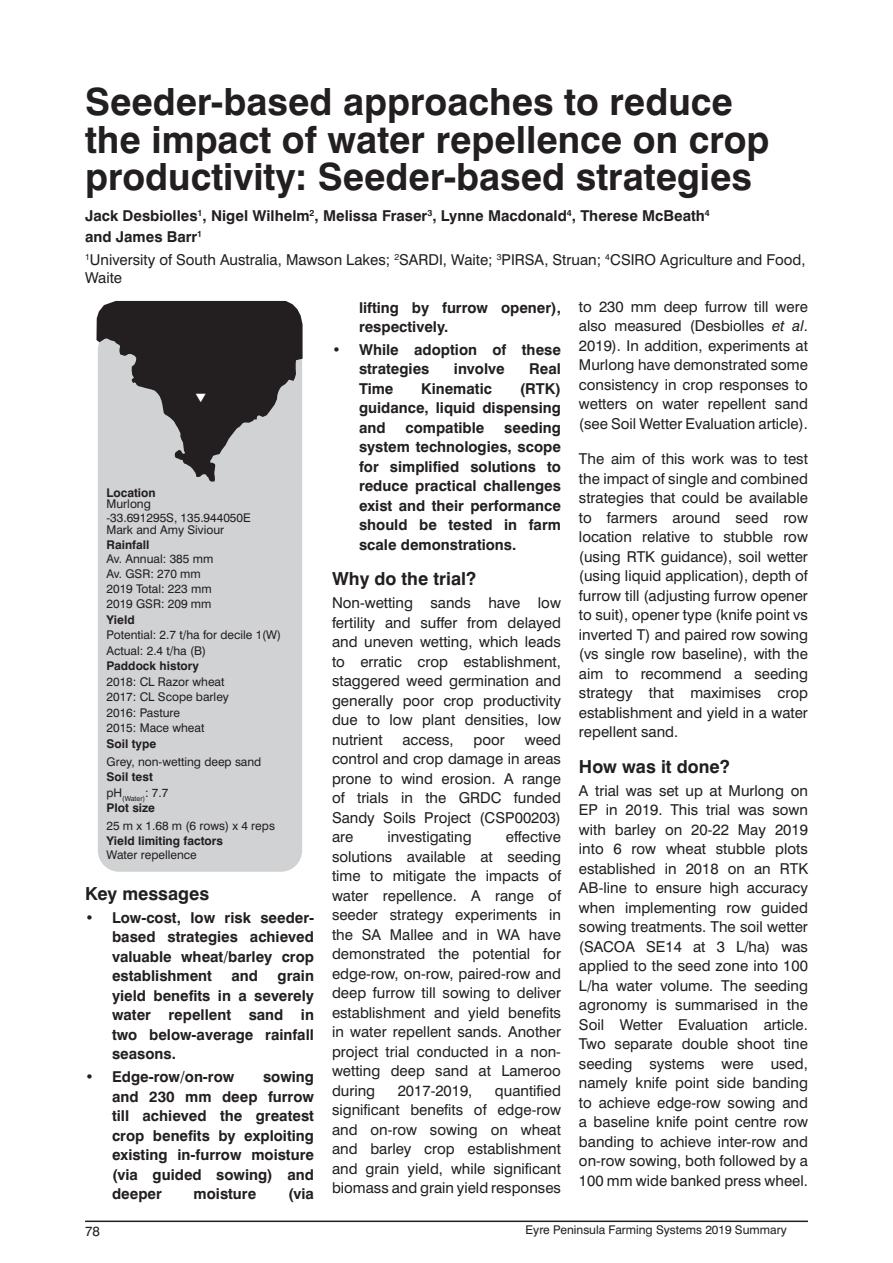
<style>
.page{position:relative;width:893px;height:1263px;background:#fff}
.page>*{position:absolute;margin:0;border:0;box-sizing:border-box;transform-origin:0 0}
.t1{font:700 37.5px/37.5px "Swiss 721 BT";color:#231f20}
.t2{font:700 18px "Swiss 721 BT";color:#231f20}
.t3{font:15px/19.5px "Swiss 721 BT";color:#231f20;text-align:justify}
.t4{font:700 15px/19.5px "Swiss 721 BT";color:#231f20;text-align:justify}
.t5{font:13.5px "Swiss 721 BT";color:#231f20}
.t6{font:12px "Swiss 721 BT";color:#231f20}
.t7{font:700 12px "Swiss 721 BT";color:#231f20}
.t8{font:7.05px "Swiss 721 BT";color:#231f20}
.s1{font-style:italic}
</style>
<div class="page">
<hr style="left:85px;top:1220px;width:723px;height:2px;background:#231f20">
<div style="left:98px;top:329px;width:204px;height:543px;background:#d1d2d4;border-radius:21px"></div>
<svg style="left:96px;top:300px;width:207px;height:182px"></svg>
<p class="t1" style="left:85px;top:83px;width:686px">Seeder-based approaches to reduce the impact of water repellence on crop productivity: Seeder-based strategies</p>
<p class="t4" style="left:85px;top:205px;width:626px;line-height:21px">Jack Desbiolles<sup>1</sup>, Nigel Wilhelm<sup>2</sup>, Melissa Fraser<sup>3</sup>, Lynne Macdonald<sup>4</sup>, Therese McBeath<sup>4 </sup>and James Barr<sup>1</sup></p>
<p class="t3" style="left:85px;top:250px;width:722px;line-height:18px"><sup>1</sup>University of South Australia, Mawson Lakes; <sup>2</sup>SARDI, Waite; <sup>3</sup>PIRSA, Struan; <sup>4</sup>CSIRO Agriculture and Food,<br>Waite</p>
<p class="t7" style="left:107px;top:485px;width:51px">Location</p>
<p class="t6" style="left:107px;top:496px;width:46px">Murlong</p>
<p class="t6" style="left:107px;top:510px;width:146px">-33.691295S, 135.944050E</p>
<p class="t6" style="left:107px;top:522px;width:119px">Mark and Amy Siviour</p>
<p class="t7" style="left:107px;top:537px;width:44px">Rainfall</p>
<p class="t6" style="left:107px;top:552px;width:108px">Av. Annual: 385 mm</p>
<p class="t6" style="left:107px;top:566px;width:96px">Av. GSR: 270 mm</p>
<p class="t6" style="left:107px;top:581px;width:107px">2019 Total: 223 mm</p>
<p class="t6" style="left:107px;top:597px;width:107px">2019 GSR: 209 mm</p>
<p class="t7" style="left:107px;top:612px;width:30px">Yield</p>
<p class="t6" style="left:107px;top:628px;width:176px">Potential: 2.7 t/ha for decile 1(W)</p>
<p class="t6" style="left:107px;top:643px;width:101px">Actual: 2.4 t/ha (B)</p>
<p class="t7" style="left:107px;top:659px;width:94px">Paddock history</p>
<p class="t6" style="left:107px;top:674px;width:119px">2018: CL Razor wheat</p>
<p class="t6" style="left:107px;top:690px;width:124px">2017: CL Scope barley</p>
<p class="t6" style="left:107px;top:705px;width:75px">2016: Pasture</p>
<p class="t6" style="left:107px;top:721px;width:99px">2015: Mace wheat</p>
<p class="t7" style="left:107px;top:736px;width:51px">Soil type</p>
<p class="t6" style="left:107px;top:754px;width:156px">Grey, non-wetting deep sand</p>
<p class="t7" style="left:107px;top:769px;width:48px">Soil test</p>
<p class="t8" style="left:107px;top:794px;width:63px"><sup>pH</sup>(Water)<sup>:</sup> <sup>7.7</sup></p>
<p class="t7" style="left:107px;top:800px;width:50px">Plot size</p>
<p class="t6" style="left:107px;top:818px;width:170px">25 m x 1.68 m (6 rows) x 4 reps</p>
<p class="t7" style="left:107px;top:834px;width:118px">Yield limiting factors</p>
<p class="t6" style="left:107px;top:847px;width:92px">Water repellence</p>
<p class="t2" style="left:85px;top:882px;width:126px">Key messages</p>
<p class="t4" style="left:112px;top:908px;width:203px;text-indent:-27px">• Low-cost, low risk seeder&shy;based strategies achieved valuable wheat/barley crop establishment</p>
<p class="t4" style="left:112px;top:966px;width:203px;text-indent:166px">grain yield benefits in a severely water repellent sand in two below-average rainfall seasons.</p>
<p class="t4" style="left:85px;top:1067px;width:151px">• Edge-row/on-row</p>
<p class="t4" style="left:232px;top:966px;width:28px">and</p>
<p class="t4" style="left:112px;top:1067px;width:203px;text-indent:151px">sowing and 230 mm deep furrow till achieved the greatest crop benefits by exploiting existing in-furrow moisture (via guided sowing) and deeper</p>
<p class="t4" style="left:194px;top:1184px;width:64px">moisture</p>
<p class="t4" style="left:288px;top:1184px;width:28px">(via</p>
<p class="t4" style="left:359px;top:297px;width:203px">lifting by furrow opener), respectively.</p>
<p class="t4" style="left:359px;top:340px;width:203px;text-indent:-27px">• While adoption of these strategies</p>
<p class="t4" style="left:454px;top:359px;width:52px">involve</p>
<p class="t4" style="left:529px;top:359px;width:33px">Real</p>
<p class="t4" style="left:359px;top:379px;width:36px">Time</p>
<p class="t4" style="left:421px;top:379px;width:72px">Kinematic</p>
<p class="t4" style="left:359px;top:379px;width:203px;text-indent:161px">(RTK) guidance, liquid dispensing and</p>
<p class="t4" style="left:359px;top:418px;width:203px;text-indent:145px">seeding system technologies, scope for simplified solutions to reduce practical challenges exist and their performance should be tested in farm scale demonstrations.</p>
<p class="t2" style="left:332px;top:568px;width:146px">Why do the trial?</p>
<p class="t3" style="left:332px;top:593px;width:230px">Non-wetting sands have low fertility and suffer from delayed and uneven wetting, which leads to erratic crop establishment, staggered weed germination and generally poor crop productivity due to low plant densities, low nutrient</p>
<p class="t4" style="left:405px;top:418px;width:80px">compatible</p>
<p class="t3" style="left:332px;top:729px;width:230px;text-indent:193px">weed control and crop damage in areas prone to wind erosion. A range of trials in the GRDC funded Sandy Soils Project (CSP00203) are</p>
<p class="t3" style="left:402px;top:729px;width:53px">access,</p>
<p class="t3" style="left:473px;top:729px;width:33px">poor</p>
<p class="t3" style="left:332px;top:827px;width:230px;text-indent:174px">effective solutions available at seeding time to mitigate the impacts of water repellence. A range of seeder strategy experiments in the SA Mallee and in WA have demonstrated the potential for edge-row, on-row, paired-row and deep furrow till sowing to deliver establishment and yield benefits in water repellent sands. Another project trial conducted in a non&shy;wetting deep sand at Lameroo during</p>
<p class="t3" style="left:387px;top:827px;width:86px">investigating</p>
<p class="t3" style="left:332px;top:1080px;width:230px;text-indent:163px">quantified significant benefits of edge-row and on-row sowing on wheat and barley crop establishment and grain yield, while significant biomass and grain yield responses</p>
<p class="t3" style="left:398px;top:1080px;width:76px">2017-2019,</p>
<p class="t3" style="left:579px;top:297px;width:230px">to 230 mm deep furrow till were also measured (Desbiolles <span class="s1">et al</span>.<br>2019). In addition, experiments at Murlong have demonstrated some consistency in crop responses to wetters on water repellent sand (see Soil Wetter Evaluation article).</p>
<p class="t3" style="left:579px;top:449px;width:230px">The aim of this work was to test the impact of single and combined strategies that could be available to farmers around seed row location relative to stubble row (using RTK guidance), soil wetter (using liquid application), depth of furrow till (adjusting furrow opener to suit), opener type (knife point vs inverted T) and paired row sowing (vs single row baseline), with the aim to recommend a seeding strategy that maximises crop establishment and yield in a water repellent sand.</p>
<p class="t2" style="left:579px;top:755px;width:152px">How was it done?</p>
<p class="t3" style="left:579px;top:780px;width:230px">A trial was set up at Murlong on EP in 2019. This trial was sown with barley on 20-22 May 2019 into 6 row wheat stubble plots established in 2018 on an RTK AB-line to ensure high accuracy when implementing row guided sowing treatments. The soil wetter (SACOA SE14 at 3 L/ha) was applied to the seed zone into 100<br>L/ha water volume. The seeding agronomy is summarised in the Soil Wetter Evaluation article.<br>Two separate double shoot tine seeding systems were used, namely knife point side banding to achieve edge-row sowing and a baseline knife point centre row banding to achieve inter-row and on-row sowing, both followed by a 100 mm wide banked press wheel.</p>
<p class="t5" style="left:85px;top:1223px;width:16px">78</p>
<p class="t6" style="left:526px;top:1222px;width:263px">Eyre Peninsula Farming Systems 2019 Summary</p>
</div>
